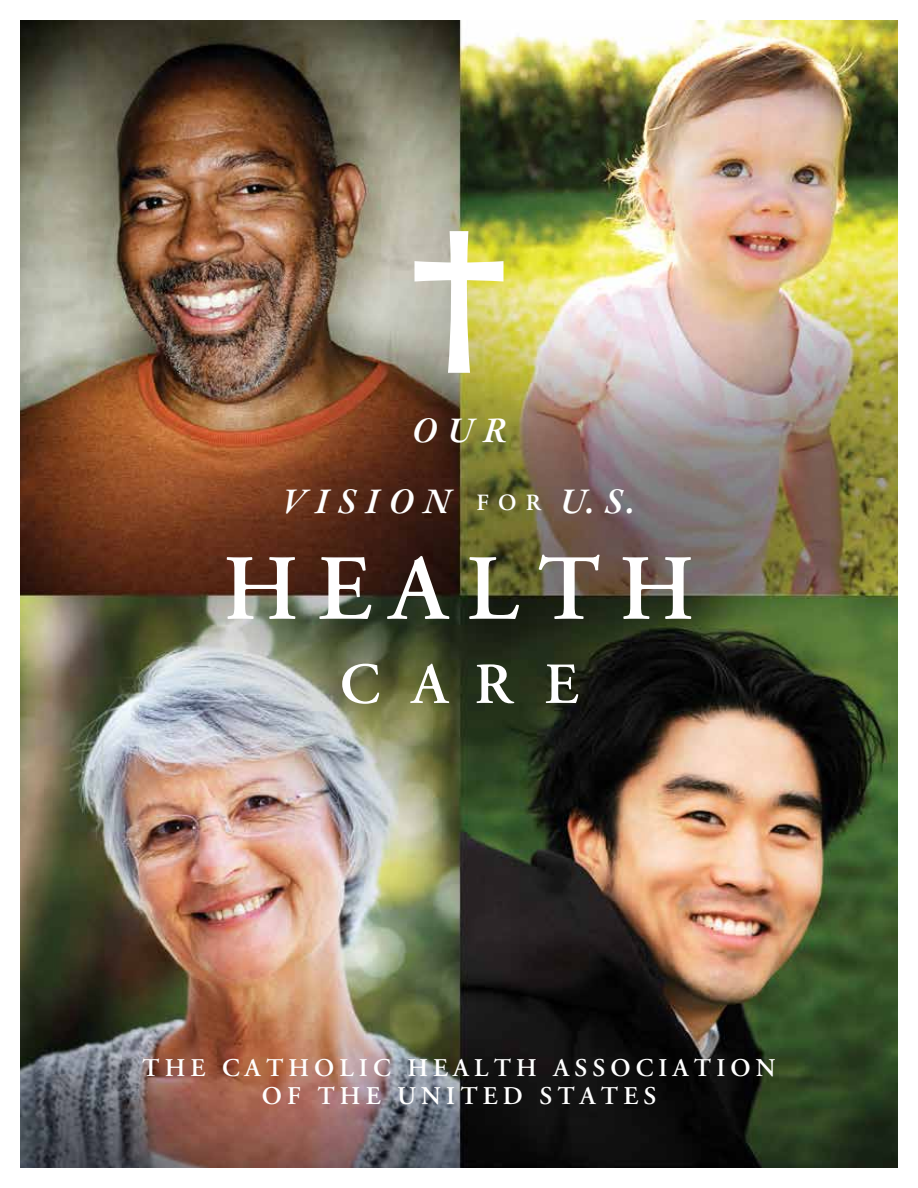
<style>
.page{position:relative;width:918px;height:1188px;background:#fff}
.page>*{position:absolute;margin:0;border:0;box-sizing:border-box;transform-origin:0 0}
.t1{font:600 92.85px "Adobe Garamond";letter-spacing:.2em;color:#fff}
.t2{font:600 58.05px "Adobe Garamond";color:#fff}
.t3{font:italic 600 36.75px/71.4px "Garamond Premr Pro";letter-spacing:.26em;color:#fff;text-align:center}
.t4{font:600 25.5px/28.5px "Adobe Garamond";letter-spacing:.2em;color:#fff;text-align:center}
.s1{font-family:"Adobe Garamond";font-style:normal;font-size:23.25px}
</style>
<div class="page">
<img style="left:20px;top:20px;width:878px;height:1148px">
<svg style="left:414px;top:231px;width:90px;height:142px"></svg>
<h3 class="t3" style="left:283px;top:396px;width:355px">OUR<br>VISION <span class="s1">FOR</span> U.S.</h3>
<h1 class="t1" style="left:223px;top:538px;width:473px">HEALTH</h1>
<h2 class="t2" style="left:340px;top:653px;width:240px">CARE</h2>
<p class="t4" style="left:142px;top:1054px;width:635px">THE CATHOLIC HEALTH ASSOCIATION<br>OF THE UNITED STATES</p>
</div>
